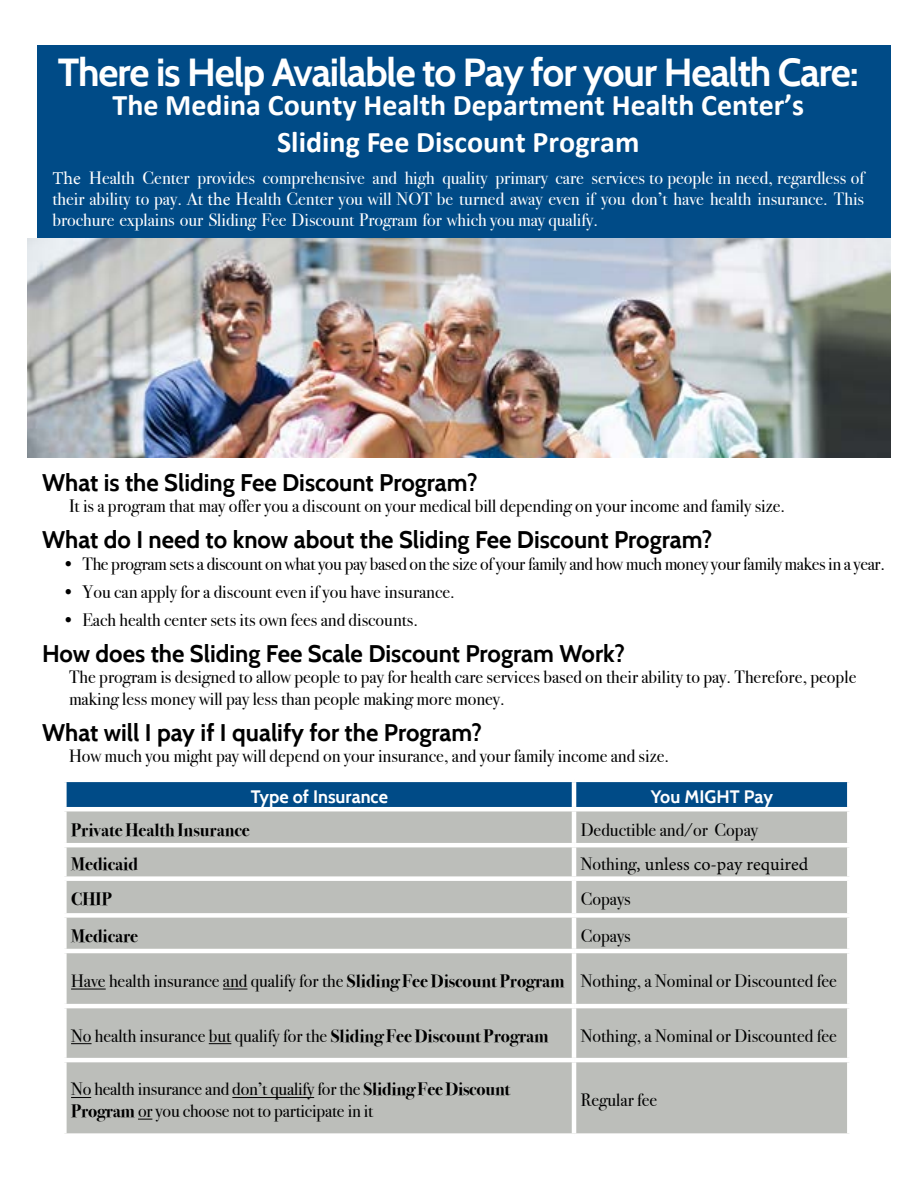
<style>
.page{position:relative;width:918px;height:1188px;background:#fff}
.page>*{position:absolute;margin:0;border:0;box-sizing:border-box;transform-origin:0 0}
.t1{font:700 39px "Cabin";letter-spacing:-.03em;color:#fff}
.t2{font:700 30px/36.5px "Calibri";color:#fff;text-align:center}
.t3{font:700 24px "Cabin";color:#000}
.t4{font:18px/21.6px "Bodoni Svty Two ITCTT";color:#000}
.t5{font:18px/21px "Bodoni Svty Two ITCTT";color:#fff;text-align:justify}
.t6{font:18px "Bodoni Svty Two ITCTT";letter-spacing:-.02em;color:#000}
.t7{font:700 18px "Bodoni Svty Two ITCTT";color:#000}
.t8{font:18px "Minion Pro";color:#000}
.t9{font:700 18px "Cabin";color:#fff}
.s1{font-family:"Minion Pro"}
.s2{font-family:"Bodoni Svty Two ITCTT"}
.s3{font-weight:700}
</style>
<div class="page">
<div style="left:38px;top:45px;width:853px;height:194px;background:#004b87"></div>
<img style="left:27px;top:239px;width:864px;height:219px">
<div style="left:67px;top:782px;width:780px;height:25px;background:#004b87"></div>
<div style="left:67px;top:811px;width:780px;height:322px;background:#bcbeba"></div>
<hr style="left:572px;top:782px;width:4px;height:25px;background:#fff">
<hr style="left:572px;top:811px;width:4px;height:32px;background:#fff">
<hr style="left:62px;top:843px;width:512px;height:4px;background:#fff">
<hr style="left:574px;top:843px;width:278px;height:4px;background:#fff">
<hr style="left:572px;top:847px;width:4px;height:29px;background:#fff">
<div style="left:62px;top:876px;width:512px;height:5px;background:#fff"></div>
<div style="left:574px;top:876px;width:278px;height:5px;background:#fff"></div>
<hr style="left:572px;top:881px;width:4px;height:32px;background:#fff">
<div style="left:62px;top:913px;width:512px;height:5px;background:#fff"></div>
<div style="left:574px;top:913px;width:278px;height:5px;background:#fff"></div>
<hr style="left:572px;top:918px;width:4px;height:31px;background:#fff">
<hr style="left:62px;top:949px;width:512px;height:4px;background:#fff">
<hr style="left:574px;top:949px;width:278px;height:4px;background:#fff">
<hr style="left:572px;top:953px;width:4px;height:51px;background:#fff">
<hr style="left:62px;top:1004px;width:512px;height:4px;background:#fff">
<hr style="left:574px;top:1004px;width:278px;height:4px;background:#fff">
<hr style="left:572px;top:1008px;width:4px;height:50px;background:#fff">
<hr style="left:62px;top:1058px;width:512px;height:4px;background:#fff">
<hr style="left:574px;top:1058px;width:278px;height:4px;background:#fff">
<hr style="left:572px;top:1062px;width:4px;height:71px;background:#fff">
<hr style="left:71px;top:989px;width:35px;height:1px;background:#000">
<svg style="left:223px;top:989px;width:24px;height:1px"></svg>
<svg style="left:71px;top:1043px;width:21px;height:1px"></svg>
<svg style="left:209px;top:1043px;width:22px;height:1px"></svg>
<svg style="left:71px;top:1097px;width:20px;height:1px"></svg>
<hr style="left:232px;top:1097px;width:82px;height:1px;background:#000">
<svg style="left:138px;top:1119px;width:14px;height:1px"></svg>
<h1 class="t1" style="left:58px;top:48px;width:803px">There is Help Available to Pay for your Health Care:</h1>
<h2 class="t2" style="left:112px;top:87px;width:693px">The Medina County Health Department Health Center’s<br>Sliding Fee Discount Program</h2>
<p class="t5" style="left:52px;top:166px;width:813px"><span class="s1">The</span> Health Center provides comprehensive and high quality primary care services to people in need, regardless of their ability to pay. At <span class="s1">the</span> Health Center you will NOT be turned away even if you don’t have health insurance. This brochure explains our Sliding Fee Discount Program for which you may qualify.</p>
<h3 class="t3" style="left:42px;top:468px;width:437px">What is the Sliding Fee Discount Program?</h3>
<p class="t4" style="left:69px;top:494px;width:718px">It is a program that may offer you a discount on your medical bill depending on your income and family size.</p>
<h3 class="t3" style="left:42px;top:525px;width:672px">What do I need to know about the Sliding Fee Discount Program?</h3>
<p class="t6" style="left:62px;top:549px;width:824px">• The program sets a discount on what you pay based on the size of your family and how much money your family makes in a year.</p>
<p class="t4" style="left:62px;top:579px;width:394px">• You can apply for a discount even if you have insurance.</p>
<p class="t4" style="left:62px;top:608px;width:357px">• Each health center sets its own fees and discounts.</p>
<h3 class="t3" style="left:42px;top:639px;width:585px">How does the Sliding Fee Scale Discount Program Work?</h3>
<p class="t4" style="left:69px;top:665px;width:789px">The program is designed to allow people to pay for health care services based on their ability to pay. Therefore, people making less money will pay less than people making more money.</p>
<h3 class="t3" style="left:42px;top:718px;width:442px">What will I pay if I qualify for the Program?</h3>
<p class="t4" style="left:69px;top:743px;width:602px">How much you might pay will depend on your insurance, and your family income and size.</p>
<p class="t9" style="left:251px;top:786px;width:139px">Type of Insurance</p>
<p class="t9" style="left:651px;top:786px;width:124px">You MIGHT Pay</p>
<p class="t7" style="left:71px;top:815px;width:180px">Private Health Insurance</p>
<p class="t4" style="left:581px;top:817px;width:179px">Deductible and/or Copay</p>
<p class="t7" style="left:71px;top:849px;width:68px">Medicaid</p>
<p class="t8" style="left:581px;top:853px;width:229px"><span class="s2">Nothing</span>, unless co-pay required</p>
<p class="t7" style="left:71px;top:884px;width:42px">CHIP</p>
<p class="t4" style="left:581px;top:887px;width:52px">Copays</p>
<p class="t7" style="left:71px;top:921px;width:69px">Medicare</p>
<p class="t4" style="left:581px;top:923px;width:52px">Copays</p>
<p class="t4" style="left:71px;top:968px;width:767px">Have health insurance and qualify for the <span class="s3">Sliding Fee Discount Program</span> Nothing, a Nominal or Discounted fee</p>
<p class="t4" style="left:71px;top:1023px;width:479px">No health insurance but qualify for the <span class="s3">Sliding Fee Discount Program</span></p>
<p class="t4" style="left:581px;top:1023px;width:258px">Nothing, a Nominal or Discounted fee</p>
<p class="t4" style="left:71px;top:1077px;width:441px">No health insurance and don’t qualify for the <span class="s3">Sliding Fee Discount<br>Program</span> or you choose not to participate in it</p>
<p class="t4" style="left:581px;top:1087px;width:78px">Regular fee</p>
</div>
